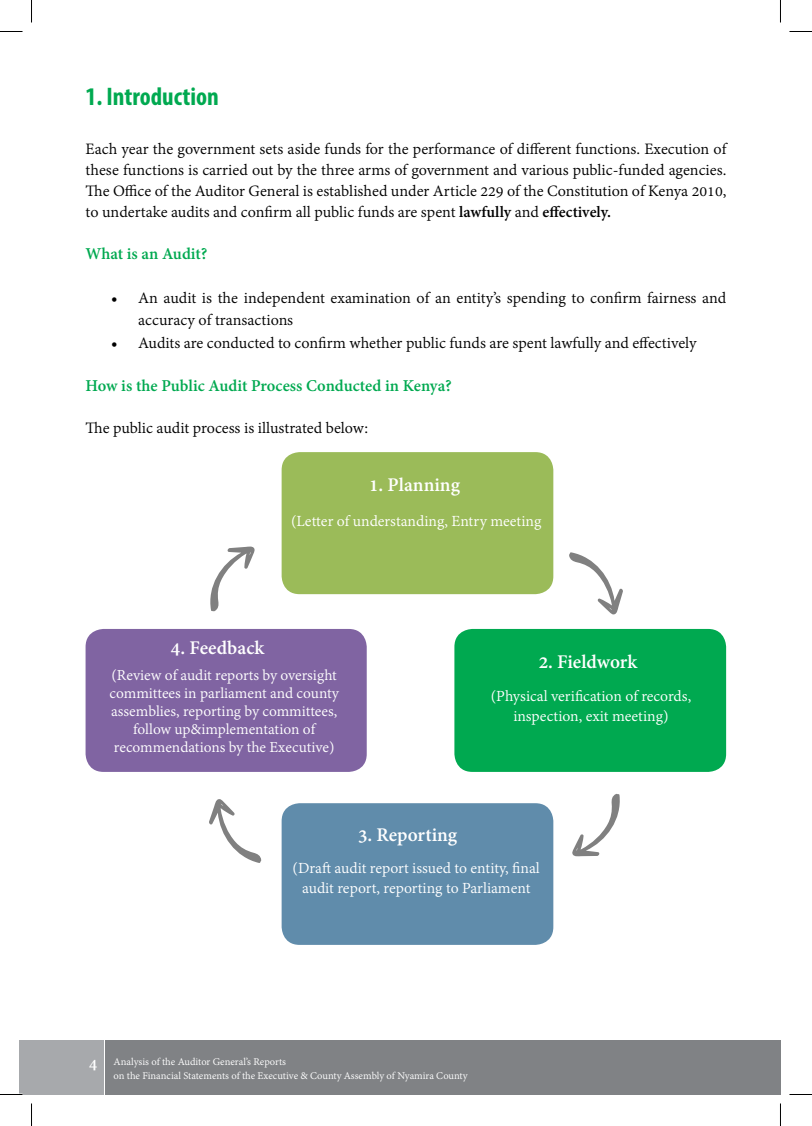
<style>
.page{position:relative;width:812px;height:1126px;background:#fff}
.page>*{position:absolute;margin:0;border:0;box-sizing:border-box;transform-origin:0 0}
.t1{font:700 condensed 25.5px "Myriad Pro";color:#00a950}
.t2{font:700 21px "Adobe Gurmukhi";color:#fff}
.t3{font:700 18px "Adobe Gurmukhi";color:#00a950}
.t4{font:17.25px/21px "Adobe Gurmukhi";color:#000;text-align:justify}
.t5{font:16.8px/20.1px "Adobe Gurmukhi";color:#fff;text-align:center}
.t6{font:16.5px/18px "Adobe Gurmukhi";color:#fff;text-align:center}
.t7{font:11.25px/14.2px "Adobe Gurmukhi";color:#fff}
.s1{font-weight:700}
.s2{font-weight:700;font-size:18px}
</style>
<div class="page">
<div style="left:19px;top:1040px;width:13px;height:54px;background:#a7a9ac"></div>
<div style="left:105px;top:1040px;width:675px;height:54px;background:#808285"></div>
<div style="left:32px;top:1040px;width:73px;height:54px;background:#a7a9ac"></div>
<hr style="left:104px;top:1040px;width:1px;height:54px;background:#fff">
<div style="left:281px;top:452px;width:272px;height:142px;background:#9bbb59;border-radius:18px"></div>
<div style="left:454px;top:629px;width:272px;height:143px;background:#00a950;border-radius:18px"></div>
<div style="left:281px;top:803px;width:272px;height:142px;background:#608cab;border-radius:18px"></div>
<div style="left:86px;top:629px;width:280px;height:143px;background:#8064a2;border-radius:18px"></div>
<svg style="left:569px;top:552px;width:54px;height:63px"></svg>
<svg style="left:572px;top:794px;width:48px;height:63px"></svg>
<svg style="left:209px;top:799px;width:52px;height:64px"></svg>
<svg style="left:210px;top:546px;width:45px;height:65px"></svg>
<svg style="left:0;top:31px;width:22px;height:1px"></svg>
<svg style="left:789px;top:31px;width:22px;height:1px"></svg>
<svg style="left:0;top:1094px;width:22px;height:1px"></svg>
<svg style="left:789px;top:1094px;width:22px;height:1px"></svg>
<svg style="left:31px;top:0;width:1px;height:22px"></svg>
<svg style="left:31px;top:1103px;width:1px;height:23px"></svg>
<svg style="left:780px;top:0;width:1px;height:22px"></svg>
<svg style="left:780px;top:1103px;width:1px;height:23px"></svg>
<h1 class="t1" style="left:86px;top:80px;width:135px">1. Introduction</h1>
<p class="t4" style="left:86px;top:139px;width:642px">Each year the government sets aside funds for the performance of different functions. Execution of these functions is carried out by the three arms of government and various public-funded agencies.<br>The Office of the Auditor General is established under Article 229 of the Constitution of Kenya 2010, to undertake audits and confirm all public funds are spent <span class="s1">lawfully</span> and <span class="s1">effectively.</span></p>
<p class="t3" style="left:86px;top:244px;width:123px">What is an Audit?</p>
<p class="t4" style="left:138px;top:287px;width:589px;line-height:22.5px;text-indent:-27px">• An audit is the independent examination of an entity’s spending to confirm fairness and accuracy of transactions</p>
<p class="t4" style="left:111px;top:333px;width:587px">• Audits are conducted to confirm whether public funds are spent lawfully and effectively</p>
<p class="t3" style="left:86px;top:376px;width:368px">How is the Public Audit Process Conducted in Kenya?</p>
<p class="t4" style="left:86px;top:418px;width:284px">The public audit process is illustrated below:</p>
<p class="t2" style="left:369px;top:473px;width:92px">1. Planning</p>
<p class="t5" style="left:291px;top:512px;width:252px">(Letter of understanding, Entry meeting</p>
<p class="t2" style="left:171px;top:636px;width:95px">4. Feedback</p>
<p class="t6" style="left:109px;top:667px;width:231px">(Review of audit reports by oversight committees in parliament and county assemblies, reporting by committees, follow up&amp;implementation of recommendations by the Executive)</p>
<p class="t2" style="left:538px;top:650px;width:100px">2. Fieldwork</p>
<p class="t5" style="left:490px;top:686px;width:202px">(Physical verification of records, inspection, exit meeting)</p>
<p class="t2" style="left:358px;top:823px;width:101px">3. Reporting</p>
<p class="t5" style="left:292px;top:858px;width:249px">(Draft audit report issued to entity, final audit report, reporting to Parliament</p>
<p class="t7" style="left:113px;top:1055px;width:355px;text-indent:-24px"><span class="s2">4</span> Analysis of the Auditor General’s Reports<br>on the Financial Statements of the Executive &amp; County Assembly of Nyamira County</p>
</div>
